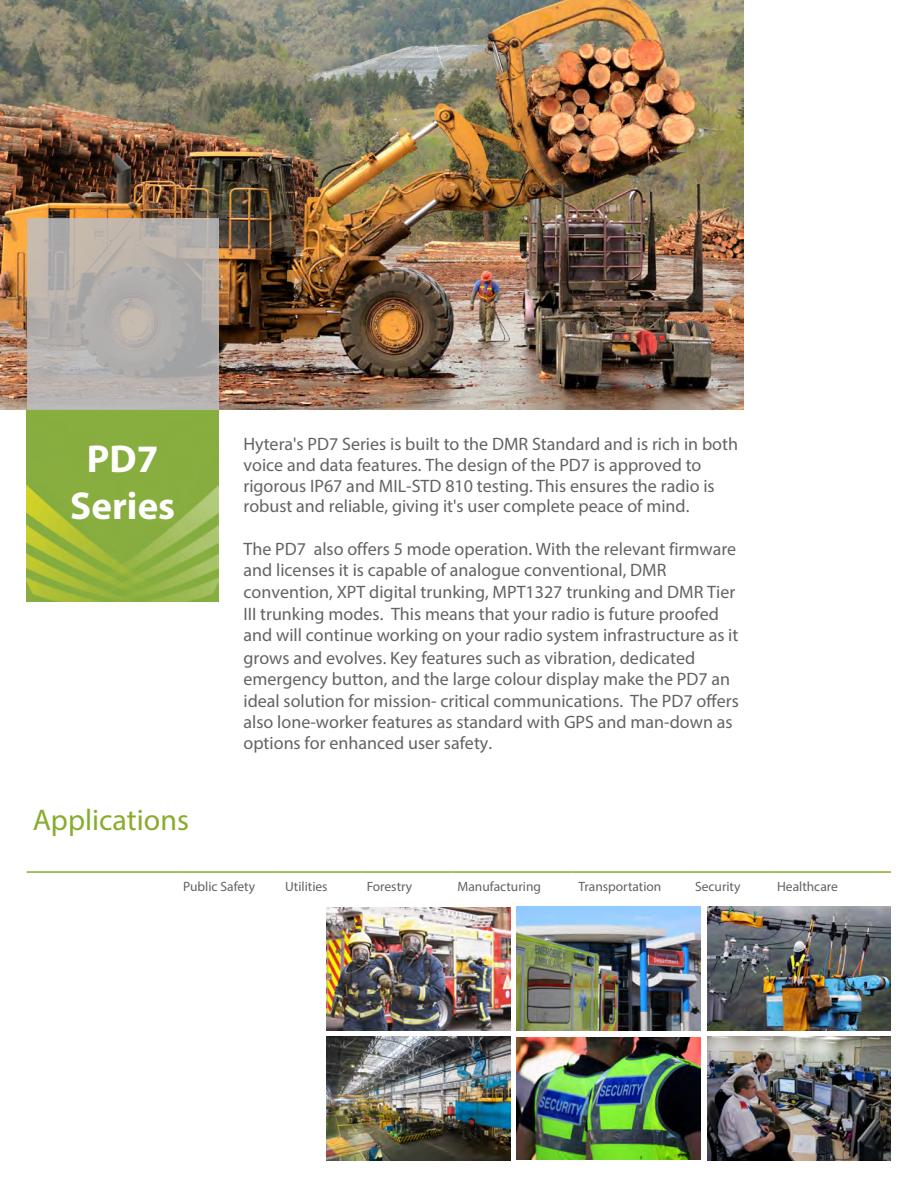
<style>
.page{position:relative;width:918px;height:1188px;background:#fff}
.page>*{position:absolute;margin:0;border:0;box-sizing:border-box;transform-origin:0 0}
.t1{font:700 39px/46.8px "Myriad Pro";color:#fff;text-align:center}
.t2{font:30px "Myriad Pro";color:#88ac2e}
.t3{font:18px/21.6px "Myriad Pro";color:#636366}
.Apps_Text{font:13.5px "Myriad Pro";color:#636366}
</style>
<div class="page">
<img style="left:707px;top:907px;width:184px;height:124px">
<img style="left:707px;top:1036px;width:184px;height:125px">
<img style="left:517px;top:1037px;width:184px;height:123px">
<img style="left:517px;top:907px;width:184px;height:124px">
<img style="left:327px;top:908px;width:184px;height:122px">
<img style="left:327px;top:1036px;width:184px;height:125px">
<hr style="left:27px;top:871px;width:150px;height:2px;background:#88ac2e">
<hr style="left:177px;top:871px;width:102px;height:2px;background:#88ac2e">
<hr style="left:279px;top:871px;width:82px;height:2px;background:#88ac2e">
<hr style="left:361px;top:871px;width:90px;height:2px;background:#88ac2e">
<hr style="left:451px;top:871px;width:121px;height:2px;background:#88ac2e">
<hr style="left:572px;top:871px;width:117px;height:2px;background:#88ac2e">
<hr style="left:689px;top:871px;width:82px;height:2px;background:#88ac2e">
<hr style="left:771px;top:871px;width:120px;height:2px;background:#88ac2e">
<img style="left:0;top:0;width:744px;height:410px">
<img style="left:27px;top:218px;width:192px;height:384px">
<p class="t1" style="left:70px;top:434px;width:106px">PD7<br>Series</p>
<p class="t2" style="left:33px;top:801px;width:158px">Applications</p>
<p class="t3" style="left:243px;top:433px;width:496px;line-height:20.5px">Hytera's PD7 Series is built to the DMR Standard and is rich in both voice and data features. The design of the PD7 is approved to rigorous IP67 and MIL-STD 810 testing. This ensures the radio is robust and reliable, giving it's user complete peace of mind.</p>
<p class="t3" style="left:243px;top:538px;width:497px">The PD7 also offers 5 mode operation. With the relevant firmware and licenses it is capable of analogue conventional, DMR convention, XPT digital trunking, MPT1327 trunking and DMR Tier III trunking modes. This means that your radio is future proofed and will continue working on your radio system infrastructure as it grows and evolves. Key features such as vibration, dedicated emergency button, and the large colour display make the PD7 an ideal solution for mission- critical communications. The PD7 offers also lone-worker features as standard with GPS and man-down as options for enhanced user safety.</p>
<p class="Apps_Text" style="left:183px;top:878px;width:74px">Public Safety</p>
<p class="Apps_Text" style="left:285px;top:878px;width:44px">Utilities</p>
<p class="Apps_Text" style="left:367px;top:878px;width:47px">Forestry</p>
<p class="Apps_Text" style="left:457px;top:878px;width:85px">Manufacturing</p>
<p class="Apps_Text" style="left:578px;top:878px;width:85px">Transportation</p>
<p class="Apps_Text" style="left:695px;top:878px;width:47px">Security</p>
<p class="Apps_Text" style="left:777px;top:878px;width:62px">Healthcare</p>
</div>
